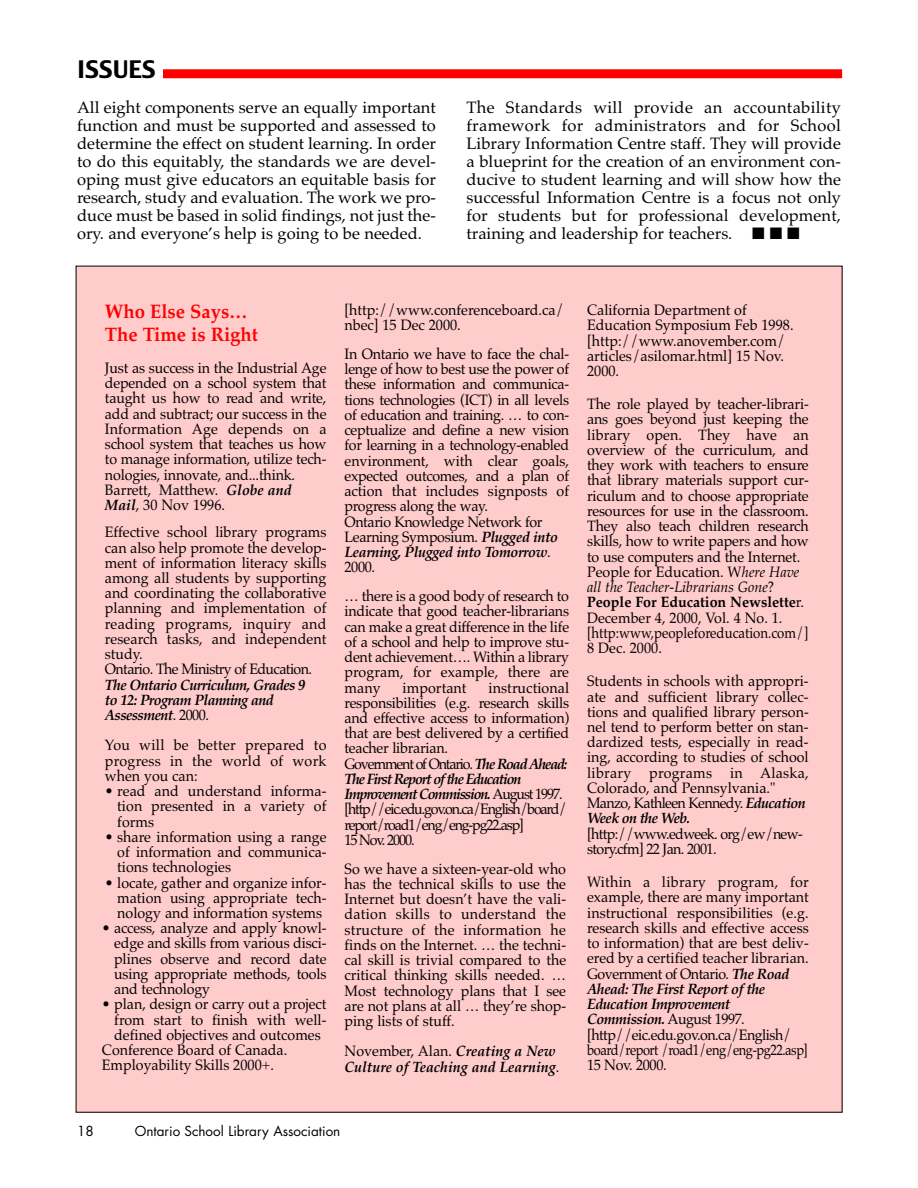
<style>
.page{position:relative;width:918px;height:1188px;background:#fff}
.page>*{position:absolute;margin:0;border:0;box-sizing:border-box;transform-origin:0 0}
.t1{font:24px "Charcoal";color:#000}
.t2{font:700 19.5px/22.8px "Palatino";color:#f00;scale:.95 1}
.t3{font:16.5px/18px "Palatino";color:#000;text-align:justify}
.t4{font:15px/15.3px "Palatino";color:#000;scale:.95 1}
.t5{font:15px/15.3px "Palatino";letter-spacing:-.02em;color:#000;scale:.95 1}
.t6{font:italic 700 15px/15.3px "Palatino";letter-spacing:-.04em;color:#000;scale:.95 1}
.t7{font:italic 700 15px/15.3px "Palatino";color:#000;scale:.95 1}
.t8{font:15px/15.3px "Palatino";letter-spacing:-.045em;color:#000;scale:.95 1}
.t9{font:13.5px "Futura";color:#000}
.s1{font-weight:700;font-style:italic}
.s2{font-weight:400;font-style:normal}
.s3{font-style:italic}
.s4{font-weight:700}
</style>
<div class="page">
<div style="left:75px;top:69px;width:767px;height:9px;background:#f00"></div>
<div style="left:75px;top:58px;width:88px;height:28px;background:#fff"></div>
<div style="left:76px;top:266px;width:766px;height:846px;background:#fcc"></div>
<h1 class="t1" style="left:77px;top:55px;width:80px">ISSUES</h1>
<p class="t3" style="left:77px;top:98px;width:360px">All eight components serve an equally important function and must be supported and assessed to determine the effect on student learning. In order to do this equitably, the standards we are devel&shy;oping must give educators an equitable basis for research, study and evaluation. The work we pro&shy;duce must be based in solid findings, not just the&shy;ory. and everyone’s help is going to be needed.</p>
<p class="t3" style="left:466px;top:98px;width:376px">The Standards will provide an accountability framework for administrators and for School Library Information Centre staff. They will provide a blueprint for the creation of an environment con&shy;ducive to student learning and will show how the successful Information Centre is a focus not only for students but for professional development, training and leadership for teachers. ■ ■ ■</p>
<h2 class="t2" style="left:105px;top:300px;width:163px">Who Else Says…<br>The Time is Right</h2>
<p class="t4" style="left:105px;top:360px;width:235px">Just as success in the Industrial Age depended on a school system that taught us how to read and write, add and subtract; our success in the<br>Information Age depends on a school system that teaches us how to manage information, utilize tech&shy;nologies, innovate, and...think.<br>Barrett, Matthew. <span class="s1">Globe and<br>Mail</span>, 30 Nov 1996.</p>
<p class="t4" style="left:105px;top:524px;width:235px">Effective school library programs can also help promote the develop&shy;ment of information literacy skills among all students by supporting and coordinating the collaborative planning and implementation of reading programs, inquiry and research tasks, and independent study.<br>Ontario. The Ministry of Education.</p>
<p class="t6" style="left:105px;top:677px;width:213px">The Ontario Curriculum, Grades 9 to 12: Program Planning and<br>Assessment<span class="s2">. 2000.</span></p>
<p class="t4" style="left:105px;top:738px;width:235px;text-align:justify">You will be better prepared to progress in the world of work when you can:</p>
<p class="t4" style="left:117px;top:783px;width:222px;text-align:justify;text-indent:-12px">• read and understand informa&shy;tion presented in a variety of forms</p>
<p class="t4" style="left:117px;top:829px;width:222px;text-align:justify;text-indent:-12px">• share information using a range of information and communica&shy;tions technologies</p>
<p class="t4" style="left:117px;top:875px;width:222px;text-align:justify;text-indent:-12px">• locate, gather and organize infor&shy;mation using appropriate tech&shy;nology and information systems</p>
<p class="t4" style="left:114px;top:920px;width:225px;text-align:justify;text-indent:-12px">• access, analyze and apply knowl&shy;edge and skills from various disci&shy;plines observe and record date using appropriate methods, tools and technology</p>
<p class="t4" style="left:102px;top:997px;width:238px">• plan, design or carry out a project</p>
<p class="t4" style="left:114px;top:1012px;width:225px">from start to finish with well-</p>
<p class="t4" style="left:114px;top:1027px;width:219px">defined objectives and outcomes</p>
<p class="t4" style="left:102px;top:1042px;width:197px">Conference Board of Canada.</p>
<p class="t4" style="left:102px;top:1058px;width:183px">Employability Skills 2000+.</p>
<p class="t4" style="left:345px;top:302px;width:233px">[http://www.conferenceboard.ca/ nbec] 15 Dec 2000.</p>
<p class="t5" style="left:345px;top:346px;width:238px">In Ontario we have to face the chal&shy;lenge of how to best use the power of these information and communica&shy;tions technologies (ICT) in all levels of education and training. … to con&shy;ceptualize and define a new vision for learning in a technology-enabled environment, with clear goals, expected outcomes, and a plan of action that includes signposts of progress along the way.<br>Ontario Knowledge Network for<br>Learning Symposium. <span class="s1">Plugged into<br>Learning, Plugged into Tomorrow</span>.<br>2000.</p>
<p class="t4" style="left:345px;top:588px;width:238px;text-align:justify">… there is a good body of research to indicate that good teacher-librarians can make a great difference in the life of a school and help to improve stu&shy;dent achievement…. Within a library program, for example, there are many</p>
<p class="t4" style="left:345px;top:680px;width:238px;text-indent:144px">instructional responsibilities (e.g. research skills and effective access to information) that are best delivered by a certified teacher librarian.<br>Government of Ontario. <span class="s1">The Road Ahead:<br>The First Report of the Education<br>Improvement Commission.</span> August 1997. [http//eic.edu.gov.on.ca/English/board/ report/road1/eng/eng-pg22.asp]<br>15 Nov. 2000.</p>
<p class="t4" style="left:345px;top:861px;width:235px;text-align:justify">So we have a sixteen-year-old who has the technical skills to use the Internet but doesn’t have the vali&shy;dation skills to understand the structure of the information he finds on the Internet. … the techni&shy;cal skill is trivial compared to the critical thinking skills needed. … Most technology plans that I see are not plans at all … they’re shop&shy;ping lists of stuff.</p>
<p class="t7" style="left:345px;top:1044px;width:228px"><span class="s2">November, Alan.</span> Creating a New<br>Culture of Teaching and Learning<span class="s2">.</span></p>
<p class="t4" style="left:403px;top:680px;width:69px">important</p>
<p class="t4" style="left:587px;top:302px;width:219px">California Department of<br>Education Symposium Feb 1998. [http://www.anovember.com/ articles/asilomar.html] 15 Nov.<br>2000.</p>
<p class="t4" style="left:587px;top:396px;width:235px">The role played by teacher-librari&shy;ans goes beyond just keeping the library open. They have an overview of the curriculum, and they work with teachers to ensure that library materials support cur&shy;riculum and to choose appropriate resources for use in the classroom.<br>They also teach children research skills, how to write papers and how to use computers and the Internet.<br>People for Education. W<span class="s3">here Have all the Teacher-Librarians Gone</span>?<br><span class="s4">People For Education Newslette</span>r.<br>December 4, 2000, Vol. 4 No. 1. [http:www,peopleforeducation.com/]<br>8 Dec. 2000.</p>
<p class="t4" style="left:587px;top:673px;width:235px">Students in schools with appropri&shy;ate and sufficient library collec&shy;tions and qualified library person&shy;nel tend to perform better on stan&shy;dardized tests, especially in read&shy;ing, according to studies of school library programs in Alaska,<br>Colorado, and Pennsylvania."<br>Manzo, Kathleen Kennedy. <span class="s1">Education<br>Week on the Web.</span></p>
<p class="t8" style="left:587px;top:826px;width:229px">[http://www.edweek. org/ew/new&shy;story.cfm] 22 Jan. 2001.</p>
<p class="t4" style="left:587px;top:874px;width:235px">Within a library program, for example, there are many important instructional responsibilities (e.g. research skills and effective access to information) that are best deliv&shy;ered by a certified teacher librarian.<br>Government of Ontario. <span class="s1">The Road<br>Ahead: The First Report of the<br>Education Improvement<br>Commission.</span> August 1997. [http//eic.edu.gov.on.ca/English/ board/report /road1/eng/eng-pg22.asp]<br>15 Nov. 2000.</p>
<p class="t9" style="left:77px;top:1125px;width:18px">18</p>
<p class="t9" style="left:135px;top:1125px;width:207px">Ontario School Library Association</p>
</div>
